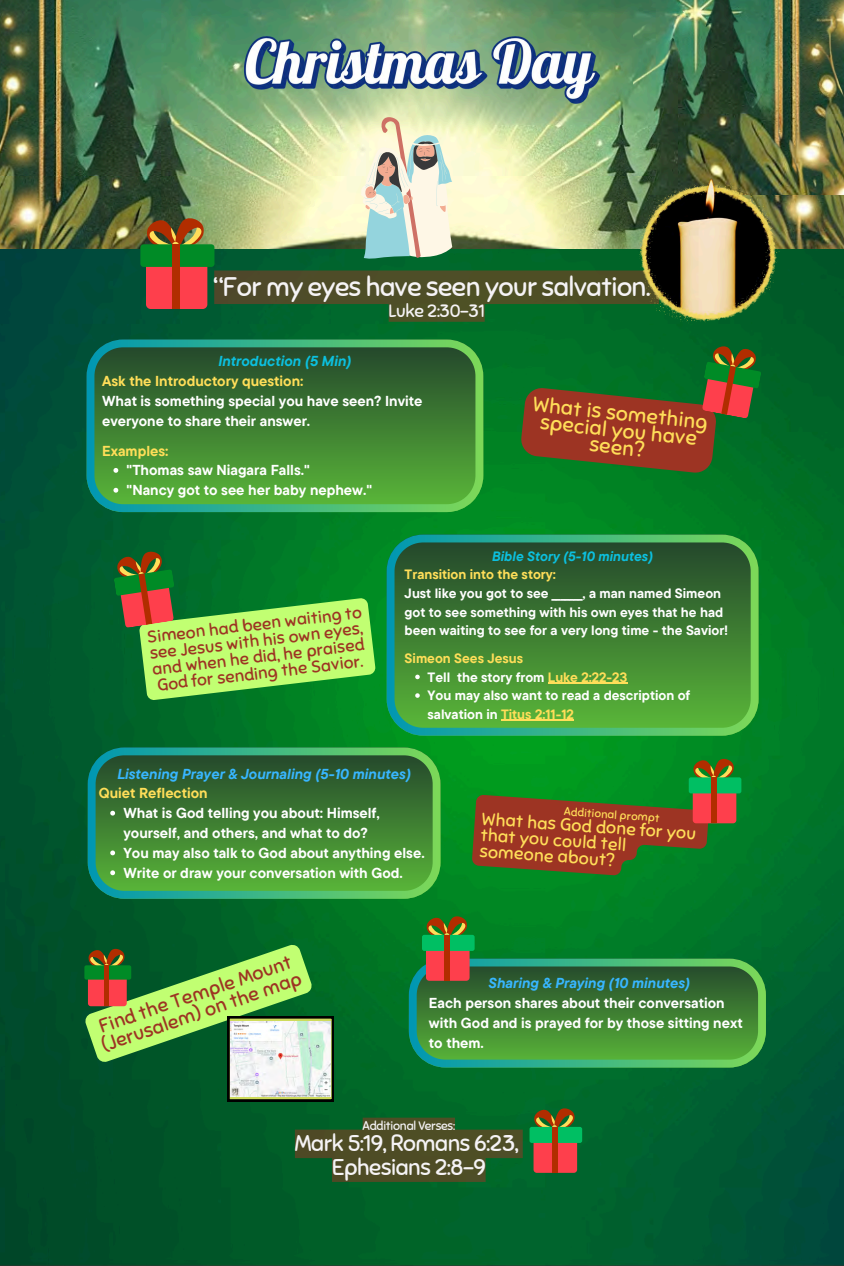
<style>
.page{position:relative;width:844px;height:1266px;background:#fff}
.page>*{position:absolute;margin:0;border:0;box-sizing:border-box;transform-origin:0 0}
.t1{font:26.85px "Sniglet";letter-spacing:-.02em;color:#f5f3f5}
.t2{font:22.73px "Sniglet";letter-spacing:-.02em;color:#f5f3f5}
.t3{font:20.85px/17px "Sniglet";color:#ffde59;text-align:center}
.t4{font:19.5px "Sniglet";color:#9d3423}
.t5{font:17.92px "Sniglet";letter-spacing:-.02em;color:#f5f3f5}
.t6{font:17.7px/16.2px "Sniglet";color:#ffde59}
.t7{font:17.1px/16.2px "Sniglet";color:#9d3423}
.t8{font:700 14.4px/19.9px "TT Commons Pro";color:#fff}
.t9{font:italic 700 14.4px/19.9px "TT Commons Pro";color:#38b6ff}
.t10{font:700 14.4px "TT Commons Pro";color:#ffde59}
.t11{font:700 13.5px/18.6px "TT Commons Pro";color:#fefefe}
.t12{font:700 13.5px/18.6px "TT Commons Pro";color:#fff}
.t13{font:700 13.5px "TT Commons Pro";color:#ffde59}
.t14{font:12.45px "Sniglet";letter-spacing:-.02em;color:#f5f3f5}
.t15{font:11.48px "Sniglet";color:#ffde59}
.s1{font-style:italic;color:#0cc0df}
.s2{color:#ffde59}
.s3{font-style:normal;color:#ffde59}
.s4{font-style:italic;color:#38b6ff}
</style>
<div class="page">
<img style="left:0;top:249px;width:844px;height:1017px">
<svg style="left:471px;top:794px;width:238px;height:87px;background:#6b4f23"></svg>
<svg style="left:295px;top:1117px;width:228px;height:65px;background:#3b5225"></svg>
<img style="left:0;top:0;width:844px;height:249px">
<svg style="left:214px;top:270px;width:409px;height:52px;background:#385428"></svg>
<svg style="left:146px;top:217px;width:58px;height:27px;background:#935c25"></svg>
<div style="left:146px;top:249px;width:61px;height:60px;background:#fe3f4c;border-radius:5px"></div>
<div style="left:140px;top:244px;width:74px;height:23px;background:#008b26;border-radius:3px"></div>
<div style="left:172px;top:244px;width:8px;height:65px;background:#b12d00"></div>
<img style="left:634px;top:0;width:210px;height:195px">
<img style="left:244px;top:37px;width:356px;height:67px">
<svg style="left:360px;top:115px;width:92px;height:144px;background:#d0d7c4"></svg>
<svg style="left:409px;top:958px;width:357px;height:109px;background:#3d873e"></svg>
<img style="left:623px;top:161px;width:169px;height:168px">
<svg style="left:87px;top:339px;width:396px;height:173px;background:#3d843b"></svg>
<svg style="left:113px;top:468px;width:5px;height:5px"></svg>
<svg style="left:113px;top:488px;width:5px;height:5px"></svg>
<svg style="left:387px;top:534px;width:371px;height:201px;background:#3d843a"></svg>
<svg style="left:415px;top:674px;width:5px;height:5px"></svg>
<hr style="left:548px;top:683px;width:79px;height:1px;background:#ffde59">
<svg style="left:415px;top:693px;width:5px;height:5px"></svg>
<hr style="left:501px;top:720px;width:73px;height:1px;background:#ffde59">
<svg style="left:88px;top:747px;width:352px;height:151px;background:#3d853c"></svg>
<svg style="left:110px;top:811px;width:5px;height:4px"></svg>
<svg style="left:110px;top:850px;width:5px;height:5px"></svg>
<svg style="left:110px;top:870px;width:5px;height:5px"></svg>
<svg style="left:519px;top:344px;width:243px;height:130px;background:#4e5625"></svg>
<svg style="left:114px;top:549px;width:262px;height:152px;background:#62b049"></svg>
<svg style="left:693px;top:758px;width:41px;height:19px"></svg>
<div style="left:693px;top:780px;width:43px;height:43px;background:#fe3f4c;border-radius:3px"></div>
<div style="left:689px;top:777px;width:52px;height:16px;background:#00bf63;border-radius:2px"></div>
<div style="left:711px;top:777px;width:6px;height:46px;background:#b12d00"></div>
<svg style="left:83px;top:942px;width:251px;height:159px;background:#6ca864"></svg>
<div style="left:88px;top:968px;width:39px;height:38px;background:#fe3f4c;border-radius:3px"></div>
<div style="left:84px;top:965px;width:47px;height:14px;background:#008b26;border-radius:2px"></div>
<div style="left:104px;top:965px;width:5px;height:41px;background:#b12d00"></div>
<svg style="left:426px;top:915px;width:41px;height:20px"></svg>
<div style="left:426px;top:938px;width:43px;height:43px;background:#fe3f4c;border-radius:3px"></div>
<div style="left:422px;top:935px;width:52px;height:16px;background:#00bf63;border-radius:2px"></div>
<div style="left:444px;top:935px;width:6px;height:46px;background:#b12d00"></div>
<svg style="left:534px;top:1107px;width:41px;height:20px"></svg>
<div style="left:533px;top:1130px;width:44px;height:43px;background:#fe3f4c;border-radius:3px"></div>
<div style="left:529px;top:1127px;width:53px;height:16px;background:#00bf63;border-radius:2px"></div>
<div style="left:552px;top:1127px;width:5px;height:45px;background:#b12d00"></div>
<h5 class="t1" style="left:214px;top:270px;width:447px">“For my eyes have seen your salvation.”</h5>
<h5 class="t5" style="left:388px;top:299px;width:98px">Luke 2:30-31</h5>
<p class="t8" style="left:102px;top:351px;width:322px;text-indent:116px"><span class="s1">Introduction (5 Min)<br></span><span class="s2">Ask the Introductory question:<br></span>What is something special you have seen? Invite everyone to share their answer.</p>
<h4 class="t10" style="left:102px;top:441px;width:68px">Examples:</h4>
<h5 class="t8" style="left:127px;top:460px;width:185px">"Thomas saw Niagara Falls."</h5>
<h5 class="t8" style="left:127px;top:480px;width:247px">"Nancy got to see her baby nephew."</h5>
<p class="t3" style="left:534px;top:396px;width:176px;rotate:6deg">What is something special you have</p>
<h2 class="t3" style="left:590px;top:436px;width:56px;rotate:6deg">seen?</h2>
<p class="t7" style="left:146px;top:630px;width:217px;rotate:-7deg">Simeon had been waiting to see Jesus with his own eyes,</p>
<p class="t7" style="left:151px;top:662px;width:215px;rotate:-7deg">and when he did, he praised<br>God for sending the Savior.</p>
<p class="t11" style="left:405px;top:546px;width:325px;text-indent:88px"><span class="s1">Bible Story (5-10 minutes)<br></span><span class="s2">Transition into the story:<br></span>Just like you got to see _______, a man named Simeon got to see something with his own eyes that he had been waiting to see for a very long time - the Savior!</p>
<p class="t13" style="left:405px;top:649px;width:120px">Simeon Sees Jesus</p>
<h5 class="t12" style="left:427px;top:667px;width:201px">Tell the story from <span class="s2">Luke 2:22-23</span></h5>
<p class="t12" style="left:427px;top:686px;width:264px">You may also want to read a description of salvation in <span class="s2">Titus 2:11-12</span></p>
<p class="t9" style="left:99px;top:763px;width:314px;text-indent:18px">Listening Prayer &amp; Journaling (5-10 minutes)<br><span class="s3">Quiet Reflection</span></p>
<p class="t8" style="left:123px;top:803px;width:258px">What is God telling you about: Himself, yourself, and others, and what to do?</p>
<p class="t8" style="left:123px;top:842px;width:303px">You may also talk to God about anything else.</p>
<h3 class="t8" style="left:123px;top:862px;width:281px">Write or draw your conversation with God.</h3>
<p class="t15" style="left:565px;top:804px;width:97px;rotate:4deg">Additional prompt</p>
<p class="t6" style="left:482px;top:810px;width:216px;rotate:4deg">What has God done for you that you could tell someone about?</p>
<p class="t4" style="left:96px;top:1015px;width:204px;rotate:-19deg">Find the Temple Mount</p>
<p class="t4" style="left:98px;top:1034px;width:212px;rotate:-19deg">(Jerusalem) on the map</p>
<p class="t8" style="left:429px;top:973px;width:315px;text-indent:60px"><span class="s4">Sharing &amp; Praying (10 minutes)<br></span>Each person shares about their conversation with God and is prayed for by those sitting next to them.</p>
<p class="t14" style="left:362px;top:1117px;width:94px">Additional Verses:</p>
<p class="t2" style="left:295px;top:1129px;width:225px">Mark 5:19, Romans 6:23,</p>
<h1 class="t2" style="left:332px;top:1153px;width:156px">Ephesians 2:8-9</h1>
</div>
